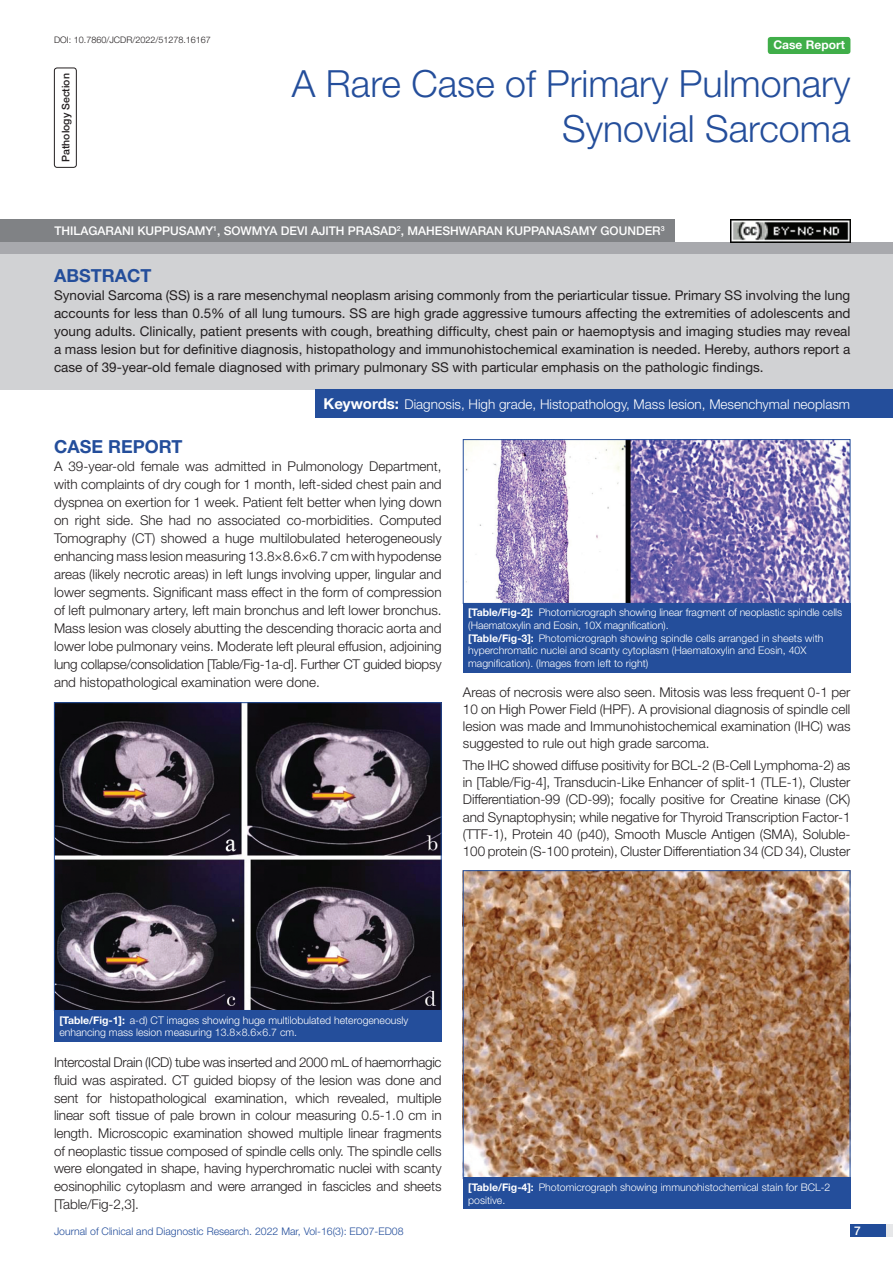
<style>
.page{position:relative;width:893px;height:1263px;background:#fff}
.page>*{position:absolute;margin:0;border:0;box-sizing:border-box;transform-origin:0 0}
.t1{font:300 37.5px/45px "Helvetica Neue";color:#244e9b;text-align:right}
.Heading{font:700 18px "Helvetica Neue";color:#244e9b}
.Abstract_head{font:700 18px "Helvetica Neue";color:#244e9b}
.Body_text{font:300 13.5px/18px "Helvetica Neue";letter-spacing:-.005em;color:#231f20;text-align:justify}
.Abstract_Text{font:13.5px/18px "Helvetica Neue";color:#231f20;text-align:justify}
.Key_words{font:300 13.5px "Helvetica Neue";color:#fff}
.Author{font:500 12px "Helvetica Neue";color:#fff}
.t2{font:700 12px "Helvetica Neue";color:#fff}
.TABLE_FIG{font:300 10.5px/12.6px "Helvetica Neue";color:#fff}
.t3{font:300 10.5px "Helvetica Neue";color:#244e9b}
.section{font:500 10.5px "Helvetica Neue";color:#231f20}
.DOI{font:300 9px "Helvetica Neue";color:#231f20}
.s1{font-weight:700;font-size:15px}
.s2{font-weight:700}
</style>
<div class="page">
<div style="left:850px;top:1224px;width:43px;height:13px;background:#e6e7e9"></div>
<div style="left:850px;top:1224px;width:35px;height:13px;background:#214c99"></div>
<div style="left:768px;top:37px;width:82px;height:17px;background:#40ae49;border-radius:3px"></div>
<div style="left:54px;top:68px;width:23px;height:100px;border:1px solid #231f20;border-radius:3px"></div>
<div style="left:0;top:242px;width:893px;height:12px;background:#a8a9ad"></div>
<div style="left:0;top:219px;width:674px;height:23px;background:#808285"></div>
<div style="left:0;top:254px;width:893px;height:135px;background:#d1d2d4"></div>
<div style="left:315px;top:389px;width:578px;height:28px;background:#244e9b"></div>
<img style="left:56px;top:704px;width:384px;height:305px">
<div style="left:54px;top:1010px;width:388px;height:31px;background:#244e9b"></div>
<img style="left:465px;top:441px;width:383px;height:161px">
<div style="left:463px;top:439px;width:387px;height:165px;border:1px solid #244e9b"></div>
<div style="left:463px;top:603px;width:387px;height:69px;background:#244e9b"></div>
<img style="left:465px;top:872px;width:383px;height:305px">
<div style="left:463px;top:1177px;width:387px;height:32px;background:#244e9b"></div>
<img style="left:730px;top:220px;width:120px;height:22px">
<p class="DOI" style="left:54px;top:35px;width:158px">DOI: 10.7860/JCDR/2022/51278.16167</p>
<p class="t2" style="left:773px;top:37px;width:73px">Case Report</p>
<p class="section" style="left:59px;top:162px;width:90px;rotate:-90deg">PATHOLOGY SECTION</p>
<p class="t1" style="left:292px;top:60px;width:560px">A Rare Case of Primary Pulmonary<br>Synovial Sarcoma</p>
<p class="Author" style="left:54px;top:224px;width:612px">THILAGARANI KUPP USAMY<sup>1</sup>, SOWMYA DEVI AJITH PRASAD <sup>2</sup>, MAHESHWARAN KUPPANASAMY GOUNDER<sup>3</sup></p>
<p class="Abstract_head" style="left:54px;top:265px;width:99px">ABSTRACT</p>
<p class="Abstract_Text" style="left:54px;top:286px;width:798px">Synovial Sarcoma (SS) is a rare mesenchymal neoplasm arising commonly from the periarticular tissue. Primary SS involving the lung accounts for less than 0.5% of all lung tumours. SS are high grade aggressive tumours affecting the extremities of adolescents and young adults. Clinically, patient presents with cough, breathing difficulty, chest pain or haemoptysis and imaging studies may reveal a mass lesion but for definitive diagnosis, histopathology and immunohistochemical examination is needed. Hereby, authors report a case of 39-year-old female diagnosed with primary pulmonary SS with particular emphasis on the pathologic findings.</p>
<p class="Key_words" style="left:323px;top:396px;width:528px"><span class="s1">Keywords:</span> Diagnosis, High grade, Histopathology, Mass lesion, Mesenchymal neoplasm</p>
<p class="Heading" style="left:54px;top:436px;width:130px">CASE REPORT</p>
<p class="Body_text" style="left:54px;top:457px;width:389px">A 39-year-old female was admitted in Pulmonology Department, with complaints of dry cough for 1 month, left-sided chest pain and dyspnea on exertion for 1 week. Patient felt better when lying down on right side. She had no associated co-morbidities. Computed Tomography (CT) showed a huge multilobulated heterogeneously enhancing mass lesion measuring 13.8×8.6×6.7 cm with hypodense areas (likely necrotic areas) in left lungs involving upper, lingular and lower segments. Significant mass effect in the form of compression of left pulmonary artery, left main bronchus and left lower bronchus.<br>Mass lesion was closely abutting the descending thoracic aorta and lower lobe pulmonary veins. Moderate left pleural effusion, adjoining lung collapse/consolidation [Table/Fig-1a-d]. Further CT guided biopsy and histopathological examination were done.</p>
<p class="TABLE_FIG" style="left:468px;top:606px;width:375px"><span class="s2">[Table/Fig-2]:</span> Photomicrograph showing linear fragment of neoplastic spindle cells (Haematoxylin and Eosin, 10X magnification).</p>
<p class="TABLE_FIG" style="left:468px;top:631px;width:357px"><span class="s2">[Table/Fig-3]:</span> Photomicrograph showing spindle cells arranged in sheets with hyperchromatic nuclei and scanty cytoplasm (Haematoxylin and Eosin, 40X magnification). (Images from left to right)</p>
<p class="Body_text" style="left:463px;top:683px;width:389px;line-height:17.2px">Areas of necrosis were also seen. Mitosis was less frequent 0-1 per 10 on High Power Field (HPF). A provisional diagnosis of spindle cell lesion was made and Immunohistochemical examination (IHC) was suggested to rule out high grade sarcoma.</p>
<p class="Body_text" style="left:463px;top:756px;width:389px;line-height:17.2px">The IHC showed diffuse positivity for BCL-2 (B-Cell Lymphoma-2) as in [Table/Fig-4], Transducin-Like Enhancer of split-1 (TLE-1), Cluster Differentiation-99 (CD-99); focally positive for Creatine kinase (CK) and Synaptophysin; while negative for Thyroid Transcription Factor-1 (TTF-1), Protein 40 (p40), Smooth Muscle Antigen (SMA), Soluble-100 protein (S-100 protein), Cluster Differentiation 34 (CD 34), Cluster</p>
<p class="TABLE_FIG" style="left:59px;top:1013px;width:351px"><span class="s2">[Table/Fig-1]:</span> a-d) CT images showing huge multilobulated heterogeneously enhancing mass lesion measuring 13.8×8.6×6.7 cm.</p>
<p class="Body_text" style="left:54px;top:1053px;width:389px">Intercostal Drain (ICD) tube was inserted and 2000 mL of haemorrhagic fluid was aspirated. CT guided biopsy of the lesion was done and sent for histopathological examination, which revealed, multiple linear soft tissue of pale brown in colour measuring 0.5-1.0 cm in length. Microscopic examination showed multiple linear fragments of neoplastic tissue composed of spindle cells only. The spindle cells were elongated in shape, having hyperchromatic nuclei with scanty eosinophilic cytoplasm and were arranged in fascicles and sheets [Table/Fig-2,3].</p>
<p class="TABLE_FIG" style="left:468px;top:1181px;width:364px"><span class="s2">[Table/Fig-4]:</span> Photomicrograph showing immunohistochemical stain for BCL-2 positive.</p>
<p class="t3" style="left:54px;top:1225px;width:351px">Journal of Clinical and Diagnostic Research. 2022 Mar, Vol-16(3): ED07-ED08</p>
<p class="Author" style="left:854px;top:1223px;width:8px">7</p>
</div>
